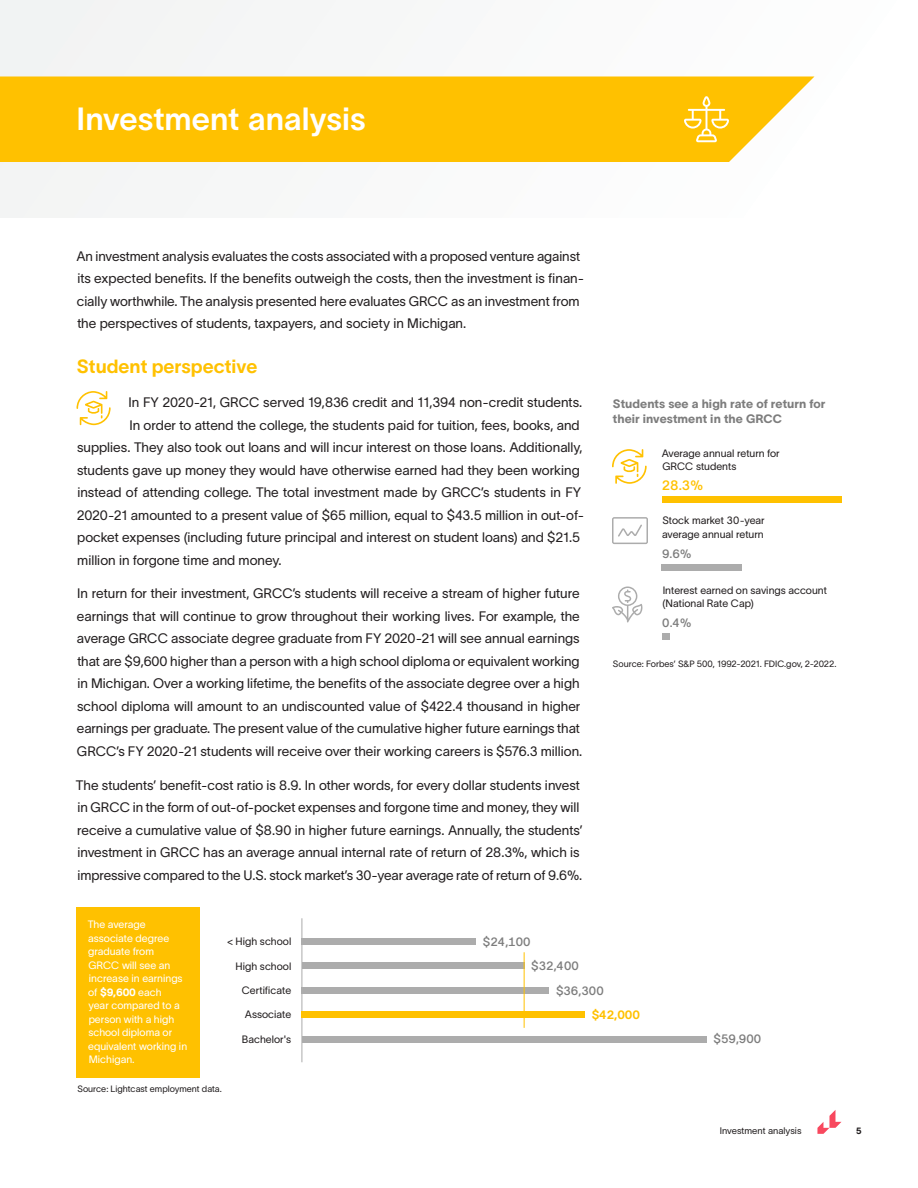
<style>
.page{position:relative;width:918px;height:1188px;background:#fff}
.page>*{position:absolute;margin:0;border:0;box-sizing:border-box;transform-origin:0 0}
.t1{font:540px "Chartwell Bars Vertical";color:#acacac;scale:.15 1}
.t2{font:509.4px "Chartwell Bars Vertical";color:#acacac;scale:.18 1}
.Heading_2_White{font:31.5px "TWK Lausanne 600";color:#fff}
.Heading_3_Secondary{font:18.75px "TWK Lausanne 700";color:#ffc100}
.t3{font:13.5px/22.5px "TWK Lausanne 300";color:#231f20}
.t4{font:13.5px "TWK Lausanne 500";color:#ffc100}
.Figure_Title{font:12px/15px "TWK Lausanne 800";letter-spacing:.005em;color:#7d7d7d}
.t5{font:12px "TWK Lausanne 500";color:#7d7d7d}
.t6{font:12px "TWK Lausanne 700";color:#ffc100}
.Figure_text{font:10.5px/13.5px "TWK Lausanne 300";color:#231f20}
.Figure_text-2{font:10.5px/13.5px "TWK Lausanne 300";color:#fff}
.t7{font:9.3px "TWK Lausanne 300";letter-spacing:.005em;color:#231f20}
.Figure_footnote{font:9px "TWK Lausanne 300";color:#231f20}
.t8{font:9px "TWK Lausanne 800";color:#231f20}
.s1{color:#ffc100}
.s2{font-family:"TWK Lausanne 800"}
</style>
<div class="page">
<svg style="left:817px;top:1110px;width:24px;height:24px"></svg>
<div style="left:0;top:0;width:918px;height:218px;background:#f9fafa"></div>
<div style="left:0;top:77px;width:814px;height:85px;background:#ffc100"></div>
<svg style="left:77px;top:391px;width:34px;height:34px"></svg>
<svg style="left:684px;top:96px;width:45px;height:46px;background:#ffce37"></svg>
<svg style="left:612px;top:586px;width:31px;height:36px"></svg>
<svg style="left:612px;top:449px;width:35px;height:35px"></svg>
<svg style="left:612px;top:517px;width:36px;height:27px"></svg>
<div style="left:76px;top:908px;width:124px;height:170px;background:#ffc100"></div>
<hr style="left:302px;top:918px;width:1px;height:144px;background:#acacac">
<hr style="left:524px;top:952px;width:1px;height:76px;background:#ffc100">
<p class="Heading_2_White" style="left:76px;top:97px;width:291px">Investment analysis</p>
<p class="t3" style="left:76px;top:244px;width:509px">An investment analysis evaluates the costs associated with a proposed venture against its expected benefits. If the benefits outweigh the costs, then the investment is finan&shy;cially worthwhile. The analysis presented here evaluates GRCC as an investment from the perspectives of students, taxpayers, and society in Michigan.</p>
<p class="Heading_3_Secondary" style="left:77px;top:354px;width:182px">Student perspective</p>
<p class="t3" style="left:129px;top:390px;width:455px">In FY 2020-21, GRCC served 19,836 credit and 11,394 non-credit students.</p>
<p class="t3" style="left:129px;top:413px;width:452px">In order to attend the college, the students paid for tuition, fees, books, and</p>
<p class="t3" style="left:77px;top:435px;width:507px">supplies. They also took out loans and will incur interest on those loans. Additionally,</p>
<p class="t3" style="left:77px;top:458px;width:504px">students gave up money they would have otherwise earned had they been working</p>
<p class="t3" style="left:77px;top:480px;width:505px">instead of attending college. The total investment made by GRCC’s students in FY</p>
<p class="t3" style="left:77px;top:503px;width:509px">2020-21 amounted to a present value of $65 million, equal to $43.5 million in out-of-</p>
<p class="t3" style="left:77px;top:525px;width:504px">pocket expenses (including future principal and interest on student loans) and $21.5</p>
<p class="t3" style="left:77px;top:548px;width:206px">million in forgone time and money.</p>
<p class="t3" style="left:77px;top:581px;width:507px">In return for their investment, GRCC’s students will receive a stream of higher future earnings that will continue to grow throughout their working lives. For example, the average GRCC associate degree graduate from FY 2020-21 will see annual earnings that are $9,600 higher than a person with a high school diploma or equivalent working in Michigan. Over a working lifetime, the benefits of the associate degree over a high school diploma will amount to an undiscounted value of $422.4 thousand in higher earnings per graduate. The present value of the cumulative higher future earnings that GRCC’s FY 2020-21 students will receive over their working careers is $576.3 million.</p>
<p class="t3" style="left:76px;top:773px;width:508px">The students’ benefit-cost ratio is 8.9. In other words, for every dollar students invest in GRCC in the form of out-of-pocket expenses and forgone time and money, they will receive a cumulative value of $8.90 in higher future earnings. Annually, the students’ investment in GRCC has an average annual internal rate of return of 28.3%, which is impressive compared to the U.S. stock market’s 30-year average rate of return of 9.6%.</p>
<p class="Figure_Title" style="left:613px;top:395px;width:214px">Students see a high rate of return for their investment in the GRCC</p>
<p class="Figure_text" style="left:662px;top:445px;width:119px">Average annual return for<br>GRCC students</p>
<p class="t4" style="left:662px;top:476px;width:43px">28.3%</p>
<p class="t2" style="left:1150px;top:491px;width:853px;rotate:90deg"><span class="s1">47</span>+21+2</p>
<p class="Figure_text" style="left:662px;top:513px;width:104px">Stock market 30-year average annual return</p>
<p class="t5" style="left:662px;top:545px;width:31px">9.6%</p>
<p class="Figure_text" style="left:663px;top:583px;width:166px">Interest earned on savings account (National Rate Cap)</p>
<p class="t5" style="left:662px;top:614px;width:31px">0.4%</p>
<p class="Figure_footnote" style="left:613px;top:658px;width:225px">Source: Forbes’ S&amp;P 500, 1992-2021. FDIC.gov, 2-2022.</p>
<p class="Figure_text-2" style="left:88px;top:917px;width:101px">The average associate degree graduate from<br>GRCC will see an increase in earnings of <span class="s2">$9,600</span> each<br>year compared to a person with a high school diploma or equivalent working in<br>Michigan.</p>
<p class="Figure_text" style="left:227px;top:934px;width:66px">&lt; High school</p>
<p class="Figure_text" style="left:236px;top:958px;width:57px">High school</p>
<p class="Figure_text" style="left:242px;top:983px;width:51px">Certificate</p>
<p class="Figure_text" style="left:245px;top:1007px;width:48px">Associate</p>
<p class="Figure_text" style="left:242px;top:1032px;width:51px">Bachelor's</p>
<p class="Figure_footnote" style="left:77px;top:1082px;width:146px">Source: Lightcast employment data.</p>
<p class="t5" style="left:483px;top:933px;width:49px">$24,100</p>
<p class="t1" style="left:819px;top:934px;width:749px;rotate:90deg">43+55+6<span class="s1">7</span>+100</p>
<p class="t5" style="left:531px;top:957px;width:49px">$32,400</p>
<p class="t5" style="left:556px;top:982px;width:49px">$36,300</p>
<p class="t6" style="left:592px;top:1006px;width:50px">$42,000</p>
<p class="t5" style="left:714px;top:1031px;width:49px">$59,900</p>
<p class="t7" style="left:720px;top:1124px;width:83px">Investment analysis</p>
<p class="t8" style="left:856px;top:1124px;width:7px">5</p>
</div>
